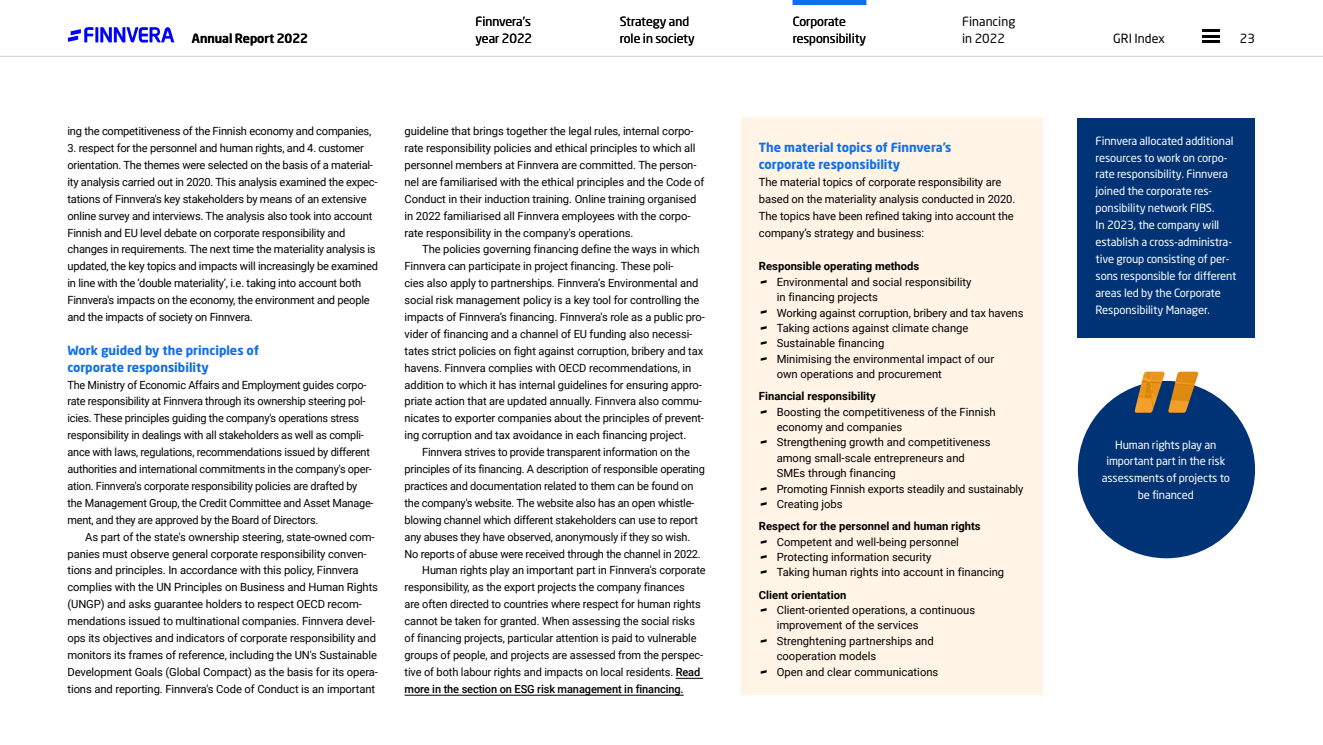
<style>
.page{position:relative;width:1323px;height:745px;background:#fff}
.page>*{position:absolute;margin:0;border:0;box-sizing:border-box;transform-origin:0 0}
.t1{font:700 12.5px/16.9px "Neo Sans Std";color:#0e6fed}
.t2{font:12.5px/16.2px "Neo Sans Std";color:#000}
.t3{font:500 12.5px "Neo Sans Std";color:#000}
.t4{font:11.25px/16.9px "Roboto";letter-spacing:-.01em;color:#000}
.t5{font:11.25px/16.9px "Neo Sans Std";letter-spacing:-.01em;color:#fff}
.t6{font:700 11.25px/22.1px "Roboto";color:#000}
.t7{font:500 11.25px "Roboto";letter-spacing:-.01em;color:#000}
.s1{font-weight:500}
.s2{font-family:"Finnvera";font-size:30px}
.s3{font-family:"Finnvera";font-weight:400;font-size:30px}
.s4{font-weight:400}
.s5{font-weight:700}
</style>
<div class="page">
<svg style="left:676px;top:677px;width:27px;height:1px"></svg>
<hr style="left:405px;top:694px;width:279px;height:1px;background:#000">
<div style="left:741px;top:117px;width:301px;height:577px;background:#fff4e6"></div>
<div style="left:1078px;top:118px;width:177px;height:220px;background:#003375"></div>
<div style="left:1078px;top:380px;width:177px;height:178px;background:#003375;border-radius:50%"></div>
<img style="left:1135px;top:371px;width:63px;height:41px">
<svg style="left:1202px;top:35px;width:17px;height:2px"></svg>
<hr style="left:1202px;top:40px;width:17px;height:3px;background:#000">
<hr style="left:1202px;top:29px;width:17px;height:3px;background:#000">
<hr style="left:95px;top:27px;width:3px;height:15px;background:#00f">
<svg style="left:68px;top:27px;width:25px;height:15px"></svg>
<svg style="left:100px;top:27px;width:74px;height:16px"></svg>
<hr style="left:0;top:56px;width:1323px;height:1px;background:#d2d7dc">
<div style="left:793px;top:0;width:73px;height:5px;background:#0e6fed"></div>
<p class="t3" style="left:192px;top:30px;width:118px">Annual Report 2022</p>
<p class="t2" style="left:475px;top:13px;width:58px">Finnvera's year 2022</p>
<p class="t2" style="left:793px;top:13px;width:75px">Corporate responsibility</p>
<p class="t2" style="left:620px;top:13px;width:76px">Strategy and role in society</p>
<p class="t2" style="left:962px;top:13px;width:55px">Financing in 2022</p>
<p class="t4" style="left:67px;top:122px;width:305px">ing the competitiveness of the Finnish economy and companies,</p>
<p class="t4" style="left:67px;top:139px;width:312px">3. respect for the personnel and human rights, and 4. customer orientation. The themes were selected on the basis of a material&shy;ity analysis carried out in 2020. This analysis examined the expec&shy;tations of Finnvera's key stakeholders by means of an extensive online survey and interviews. The analysis also took into account Finnish and EU level debate on corporate responsibility and changes in requirements. The next time the materiality analysis is updated, the key topics and impacts will increasingly be examined in line with the ‘double materiality’, i.e. taking into account both Finnvera's impacts on the economy, the environment and people and the impacts of society on Finnvera.</p>
<p class="t1" style="left:67px;top:341px;width:193px">Work guided by the principles of corporate responsibility</p>
<p class="t4" style="left:67px;top:375px;width:308px">The Ministry of Economic Affairs and Employment guides corpo&shy;rate responsibility at Finnvera through its ownership steering pol&shy;icies. These principles guiding the company's operations stress responsibility in dealings with all stakeholders as well as compli&shy;ance with laws, regulations, recommendations issued by different authorities and international commitments in the company's oper&shy;ation. Finnvera's corporate responsibility policies are drafted by the Management Group, the Credit Committee and Asset Manage&shy;ment, and they are approved by the Board of Directors.</p>
<p class="t4" style="left:67px;top:527px;width:312px;text-indent:18px">As part of the state's ownership steering, state-owned com&shy;panies must observe general corporate responsibility conven&shy;tions and principles. In accordance with this policy, Finnvera complies with the UN Principles on Business and Human Rights (UNGP) and asks guarantee holders to respect OECD recom&shy;mendations issued to multinational companies. Finnvera devel&shy;ops its objectives and indicators of corporate responsibility and monitors its frames of reference, including the UN's Sustainable Development Goals (Global Compact) as the basis for its opera&shy;tions and reporting. Finnvera's Code of Conduct is an important</p>
<p class="t4" style="left:405px;top:122px;width:301px">guideline that brings together the legal rules, internal corpo&shy;rate responsibility policies and ethical principles to which all personnel members at Finnvera are committed. The person&shy;nel are familiarised with the ethical principles and the Code of Conduct in their induction training. Online training organised in 2022 familiarised all Finnvera employees with the corpo&shy;rate responsibility in the company's operations.</p>
<p class="t4" style="left:405px;top:240px;width:302px;text-indent:18px">The policies governing financing define the ways in which Finnvera can participate in project financing. These poli-<br>cies also apply to partnerships. Finnvera’s Environmental and social risk management policy is a key tool for controlling the impacts of Finnvera’s financing. Finnvera's role as a public pro&shy;vider of financing and a channel of EU funding also necessi&shy;tates strict policies on fight against corruption, bribery and tax havens. Finnvera complies with OECD recommendations, in addition to which it has internal guidelines for ensuring appro&shy;priate action that are updated annually. Finnvera also commu&shy;nicates to exporter companies about the principles of prevent&shy;ing corruption and tax avoidance in each financing project.</p>
<p class="t4" style="left:422px;top:443px;width:269px">Finnvera strives to provide transparent information on the</p>
<p class="t4" style="left:405px;top:460px;width:302px">principles of its financing. A description of responsible operating</p>
<p class="t4" style="left:405px;top:477px;width:290px">practices and documentation related to them can be found on</p>
<p class="t4" style="left:405px;top:493px;width:291px">the company's website. The website also has an open whistle-</p>
<p class="t4" style="left:405px;top:510px;width:295px">blowing channel which different stakeholders can use to report</p>
<p class="t4" style="left:405px;top:527px;width:287px">any abuses they have observed, anonymously if they so wish.</p>
<p class="t4" style="left:405px;top:544px;width:298px">No reports of abuse were received through the channel in 2022.</p>
<p class="t4" style="left:422px;top:561px;width:285px">Human rights play an important part in Finnvera's corporate</p>
<p class="t4" style="left:405px;top:578px;width:282px">responsibility, as the export projects the company finances</p>
<p class="t4" style="left:405px;top:595px;width:298px">are often directed to countries where respect for human rights</p>
<p class="t4" style="left:405px;top:612px;width:292px">cannot be taken for granted. When assessing the social risks</p>
<p class="t4" style="left:405px;top:628px;width:294px">of financing projects, particular attention is paid to vulnerable</p>
<p class="t4" style="left:405px;top:645px;width:300px">groups of people, and projects are assessed from the perspec-</p>
<p class="t4" style="left:405px;top:662px;width:297px">tive of both labour rights and impacts on local residents. <span class="s1">Read</span></p>
<p class="t7" style="left:405px;top:680px;width:281px">more in the section on ESG risk management in financing.</p>
<p class="t1" style="left:759px;top:138px;width:194px">The material topics of Finnvera’s corporate responsibility</p>
<p class="t4" style="left:759px;top:173px;width:258px">The material topics of corporate responsibility are based on the materiality analysis conducted in 2020.<br>The topics have been refined taking into account the company’s strategy and business:</p>
<p class="t6" style="left:759px;top:255px;width:162px">Responsible operating methods</p>
<p class="t4" style="left:777px;top:273px;width:196px;line-height:15.4px;text-indent:-18px"><span class="s2">•</span> Environmental and social responsibility in financing projects</p>
<p class="t4" style="left:759px;top:303px;width:266px"><span class="s2">•</span> Working against corruption, bribery and tax havens</p>
<p class="t4" style="left:759px;top:319px;width:211px"><span class="s2">•</span> Taking actions against climate change</p>
<p class="t4" style="left:759px;top:334px;width:127px"><span class="s2">•</span> Sustainable financing</p>
<p class="t4" style="left:777px;top:350px;width:219px;line-height:15.4px;text-indent:-18px"><span class="s2">•</span> Minimising the environmental impact of our own operations and procurement</p>
<p class="t6" style="left:759px;top:384px;width:118px">Financial responsibility</p>
<p class="t4" style="left:777px;top:403px;width:220px;line-height:15.4px;text-indent:-18px"><span class="s2">•</span> Boosting the competitiveness of the Finnish economy and companies</p>
<p class="t4" style="left:777px;top:434px;width:215px;line-height:15.4px;text-indent:-18px"><span class="s2">•</span> Strengthening growth and competitiveness among small-scale entrepreneurs and<br>SMEs through financing</p>
<p class="t4" style="left:759px;top:479px;width:266px"><span class="s2">•</span> Promoting Finnish exports steadily and sustainably</p>
<p class="t6" style="left:759px;top:492px;width:223px"><span class="s3">•</span> <span class="s4">Creating jobs<br></span>Respect for the personnel and human rights</p>
<p class="t4" style="left:759px;top:532px;width:202px"><span class="s2">•</span> Competent and well-being personnel</p>
<p class="t4" style="left:759px;top:548px;width:174px"><span class="s2">•</span> Protecting information security</p>
<p class="t4" style="left:759px;top:560px;width:247px;line-height:22.1px"><span class="s2">•</span> Taking human rights into account in financing<br><span class="s5">Client orientation</span></p>
<p class="t4" style="left:777px;top:601px;width:200px;line-height:15.4px;text-indent:-18px"><span class="s2">•</span> Client-oriented operations, a continuous improvement of the services</p>
<p class="t4" style="left:777px;top:632px;width:159px;line-height:15.4px;text-indent:-18px"><span class="s2">•</span> Strenghtening partnerships and cooperation models</p>
<p class="t4" style="left:759px;top:662px;width:181px"><span class="s2">•</span> Open and clear communications</p>
<p class="t2" style="left:1113px;top:30px;width:53px">GRI Index</p>
<p class="t2" style="left:1240px;top:30px;width:17px">23</p>
<p class="t5" style="left:1095px;top:132px;width:142px">Finnvera allocated additional resources to work on corpo&shy;rate responsibility. Finnvera joined the corporate res&shy;ponsibility network FIBS.<br>In 2023, the company will establish a cross-administra&shy;tive group consisting of per&shy;sons responsible for different areas led by the Corporate<br>Responsibility Manager.</p>
<p class="t5" style="left:1102px;top:435px;width:130px;text-align:center">Human rights play an important part in the risk assessments of projects to be financed</p>
</div>
